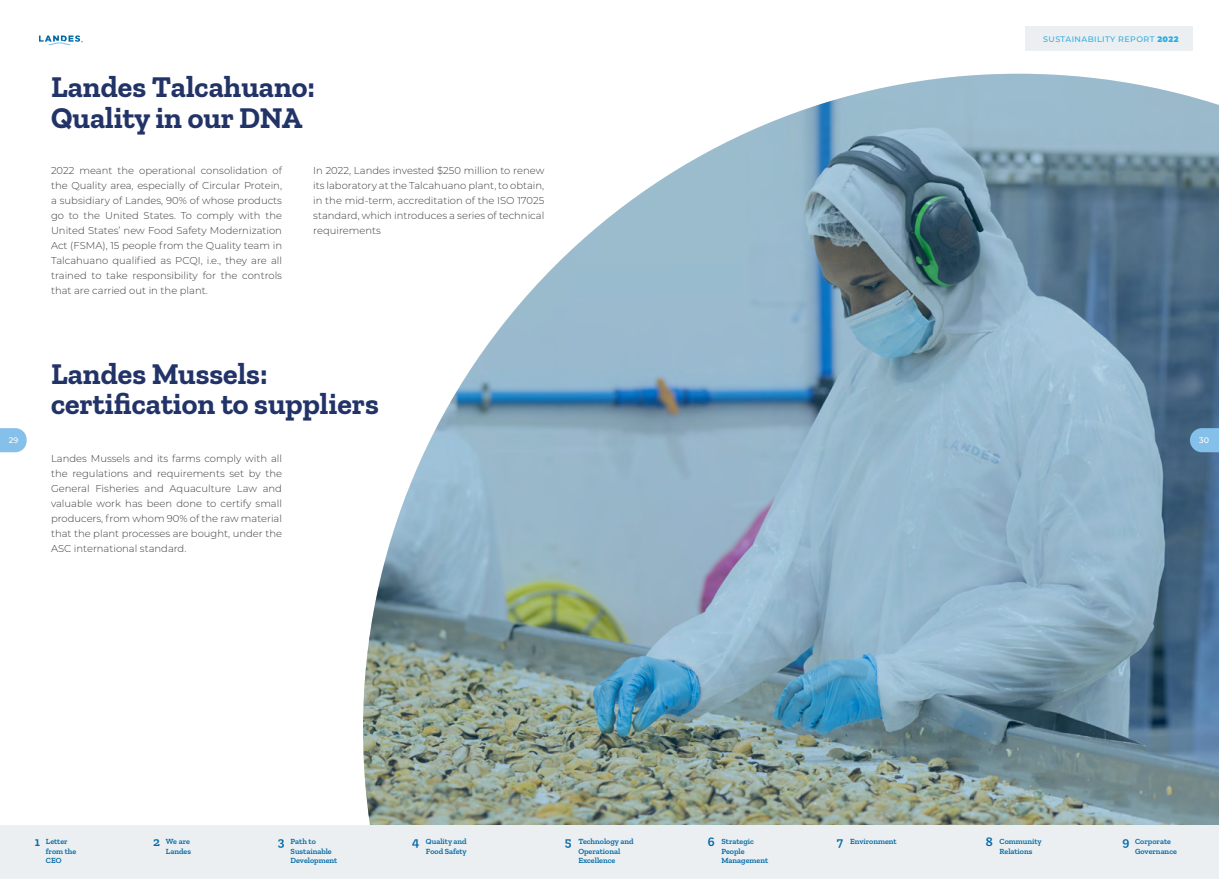
<style>
.page{position:relative;width:1219px;height:879px;background:#fff}
.page>*{position:absolute;margin:0;border:0;box-sizing:border-box;transform-origin:0 0}
.t1{font:700 30px/30.3px "Zilla Slab";color:#223367}
.t2{font:600 13px "Zilla Slab";color:#0069a6}
.t3{font:300 10px/15px "Montserrat";color:#3c3c3b;text-align:justify}
.t4{font:600 8px/9.6px "Zilla Slab";color:#0069a6}
.t5{font:500 8px "Montserrat";letter-spacing:.05em;color:#2eafe4}
.t6{font:500 8px "Montserrat";color:#fff}
.s1{font-weight:900}
.s2{font-size:13px}
</style>
<div class="page">
<img style="left:363px;top:74px;width:856px;height:751px">
<svg style="left:39px;top:35px;width:44px;height:10px"></svg>
<div style="left:1025px;top:26px;width:168px;height:24px;background:#eceff1"></div>
<div style="left:0;top:825px;width:1219px;height:54px;background:#eceff1"></div>
<svg style="left:0;top:428px;width:27px;height:24px"></svg>
<svg style="left:1190px;top:428px;width:29px;height:24px"></svg>
<h1 class="t1" style="left:51px;top:72px;width:265px">Landes Talcahuano:<br>Quality in our DNA</h1>
<p class="t3" style="left:51px;top:163px;width:233px">2022 meant the operational consolidation of the Quality area, especially of Circular Protein, a subsidiary of Landes, 90% of whose products go to the United States. To comply with the United States’ new Food Safety Modernization Act (FSMA), 15 people from the Quality team in Talcahuano qualified as PCQI, i.e., they are all trained to take responsibility for the controls that are carried out in the plant.</p>
<p class="t3" style="left:313px;top:163px;width:233px">In 2022, Landes invested $250 million to renew its laboratory at the Talcahuano plant, to obtain, in the mid-term, accreditation of the ISO 17025 standard, which introduces a series of technical requirements</p>
<p class="t5" style="left:1043px;top:34px;width:137px">SUSTAINABILITY REPORT <span class="s1">2022</span></p>
<h1 class="t1" style="left:51px;top:358px;width:329px">Landes Mussels: certification to suppliers</h1>
<p class="t3" style="left:51px;top:450px;width:233px">Landes Mussels and its farms comply with all the regulations and requirements set by the General Fisheries and Aquaculture Law and valuable work has been done to certify small producers, from whom 90% of the raw material that the plant processes are bought, under the ASC international standard.</p>
<p class="t6" style="left:9px;top:435px;width:11px">29</p>
<p class="t6" style="left:1199px;top:435px;width:11px">30</p>
<h2 class="t2" style="left:708px;top:834px;width:8px">6</h2>
<p class="t4" style="left:837px;top:836px;width:61px"><span class="s2">7</span> Environment</p>
<p class="t4" style="left:999px;top:836px;width:44px">Community<br>Relations</p>
<h2 class="t2" style="left:986px;top:834px;width:9px">8</h2>
<p class="t4" style="left:1135px;top:836px;width:43px">Corporate<br>Governance</p>
<h2 class="t2" style="left:153px;top:834px;width:8px">2</h2>
<p class="t4" style="left:291px;top:836px;width:48px">Path to<br>Sustainable<br>Development</p>
<h2 class="t2" style="left:278px;top:834px;width:8px">3</h2>
<p class="t4" style="left:426px;top:836px;width:42px">Quality and<br>Food Safety</p>
<h2 class="t2" style="left:412px;top:834px;width:9px">4</h2>
<p class="t4" style="left:578px;top:836px;width:57px">Technology and<br>Operational<br>Excellence</p>
<p class="t4" style="left:46px;top:836px;width:23px">Letter</p>
<h2 class="t2" style="left:1123px;top:834px;width:8px">9</h2>
<p class="t4" style="left:46px;top:846px;width:32px">from the<br>CEO</p>
<h2 class="t2" style="left:565px;top:834px;width:8px">5</h2>
<p class="t4" style="left:721px;top:836px;width:48px">Strategic<br>People<br>Management</p>
<p class="t4" style="left:166px;top:836px;width:27px">We are<br>Landes</p>
<h2 class="t2" style="left:35px;top:834px;width:7px">1</h2>
</div>
